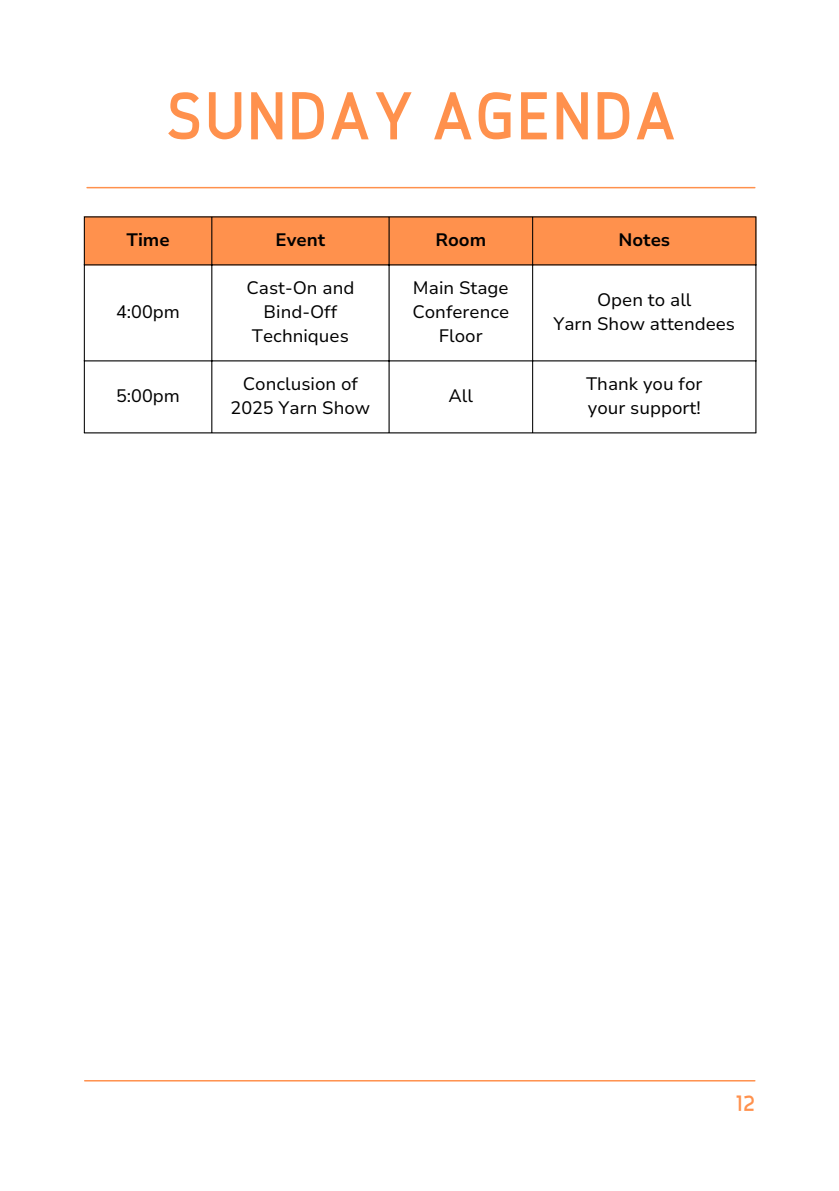
<style>
.page{position:relative;width:839px;height:1191px;background:#fff}
.page>*{position:absolute;margin:0;border:0;box-sizing:border-box;transform-origin:0 0}
.t1{font:700 61.2px "Crops";color:#ff914d}
.t2{font:700 20px "Crops";color:#ff914d}
.t3{font:18px/24px "Nunito Sans 10 pt";color:#000;text-align:center}
.t4{font:700 18px "Nunito Sans 10 pt";color:#000}
</style>
<div class="page">
<hr style="left:87px;top:187px;width:667px;height:1px;background:#ff914d">
<hr style="left:85px;top:1080px;width:669px;height:2px;background:#ff914d">
<div style="left:85px;top:218px;width:670px;height:47px;background:#ff914d"></div>
<hr style="left:84px;top:217px;width:1px;height:216px;background:#000">
<hr style="left:211px;top:217px;width:1px;height:216px;background:#000">
<hr style="left:388px;top:217px;width:1px;height:216px;background:#000">
<hr style="left:532px;top:217px;width:1px;height:216px;background:#000">
<hr style="left:755px;top:217px;width:1px;height:216px;background:#000">
<hr style="left:84px;top:217px;width:672px;height:1px;background:#000">
<hr style="left:84px;top:265px;width:672px;height:1px;background:#000">
<hr style="left:84px;top:361px;width:672px;height:1px;background:#000">
<hr style="left:84px;top:433px;width:672px;height:1px;background:#000">
<p class="t1" style="left:163px;top:91px;width:514px">SUNDAY AGENDA</p>
<h1 class="t4" style="left:126px;top:228px;width:45px">Time</h1>
<p class="t4" style="left:275px;top:228px;width:51px">Event</p>
<p class="t4" style="left:435px;top:228px;width:52px">Room</p>
<p class="t4" style="left:618px;top:228px;width:53px">Notes</p>
<p class="t3" style="left:116px;top:300px;width:65px">4:00pm</p>
<p class="t3" style="left:116px;top:384px;width:65px">5:00pm</p>
<p class="t3" style="left:246px;top:276px;width:109px">Cast-On and<br>Bind-Off<br>Techniques</p>
<p class="t3" style="left:413px;top:276px;width:97px">Main Stage</p>
<p class="t3" style="left:412px;top:300px;width:98px">Conference<br>Floor</p>
<p class="t3" style="left:230px;top:372px;width:141px">Conclusion of<br>2025 Yarn Show</p>
<p class="t3" style="left:448px;top:384px;width:26px">All</p>
<p class="t3" style="left:597px;top:288px;width:96px">Open to all</p>
<p class="t3" style="left:553px;top:312px;width:183px">Yarn Show attendees</p>
<p class="t3" style="left:586px;top:372px;width:118px">Thank you for</p>
<p class="t3" style="left:587px;top:396px;width:114px">your support!</p>
<p class="t2" style="left:735px;top:1095px;width:22px">12</p>
</div>
